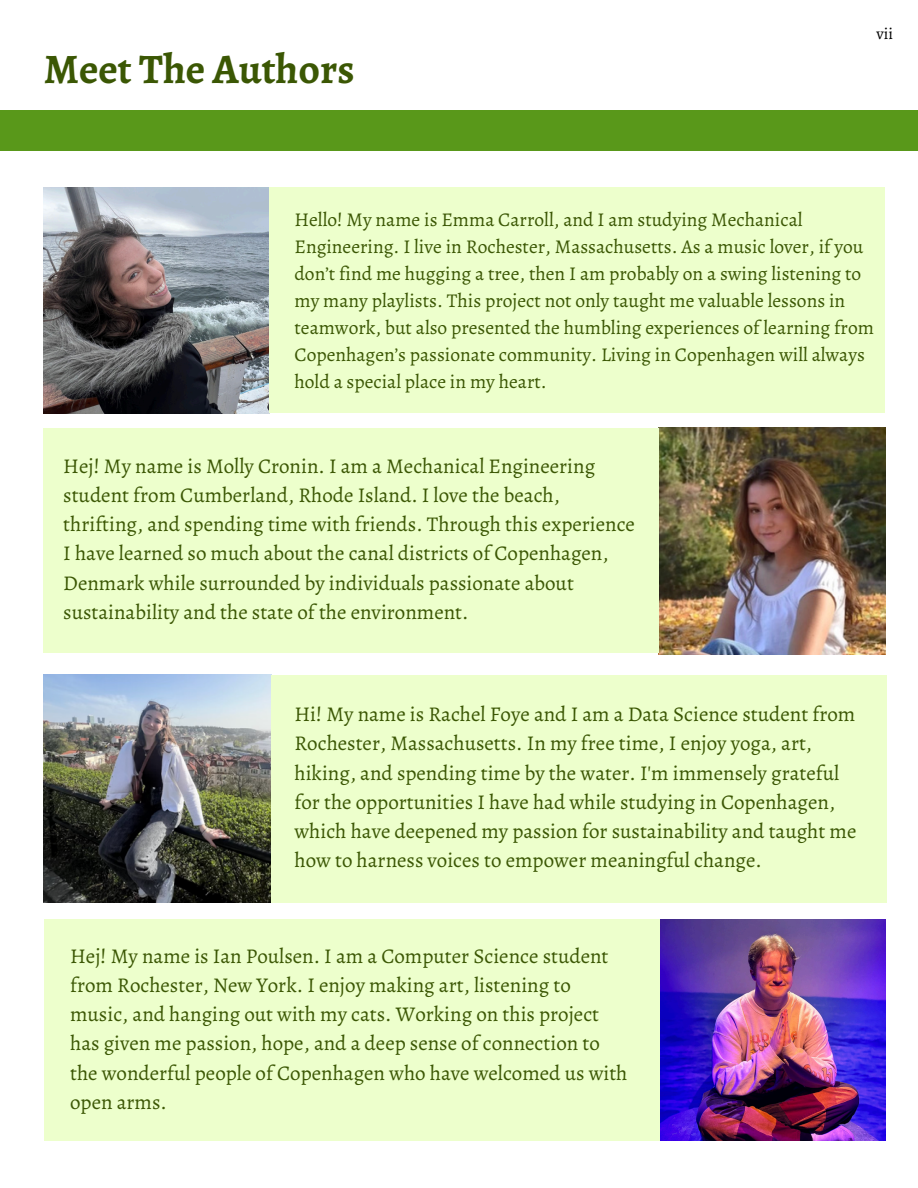
<style>
.page{position:relative;width:918px;height:1188px;background:#fff}
.page>*{position:absolute;margin:0;border:0;box-sizing:border-box;transform-origin:0 0}
.t1{font:700 42px "Alegreya";color:#3b5704}
.t2{font:21px/29.2px "Alegreya";color:#3b5704}
.t3{font:19.5px/27px "Alegreya";color:#3b5704}
.t4{font:16.5px "Alegreya";color:#000}
</style>
<div class="page">
<div style="left:0;top:111px;width:918px;height:40px;background:#59981a"></div>
<img style="left:659px;top:919px;width:227px;height:222px">
<img style="left:44px;top:675px;width:227px;height:228px">
<img style="left:658px;top:428px;width:228px;height:227px">
<img style="left:44px;top:188px;width:226px;height:226px">
<div style="left:269px;top:188px;width:616px;height:225px;background:#edffcc"></div>
<div style="left:43px;top:428px;width:615px;height:225px;background:#edffcc"></div>
<div style="left:271px;top:675px;width:615px;height:227px;background:#edffcc"></div>
<div style="left:44px;top:919px;width:615px;height:222px;background:#edffcc"></div>
<h2 class="t1" style="left:44px;top:40px;width:312px">Meet The Authors</h2>
<p class="t4" style="left:876px;top:22px;width:18px">vii</p>
<p class="t3" style="left:295px;top:206px;width:581px">Hello! My name is Emma Carroll, and I am studying Mechanical Engineering. I live in Rochester, Massachusetts. As a music lover, if you don’t find me hugging a tree, then I am probably on a swing listening to my many playlists. This project not only taught me valuable lessons in teamwork, but also presented the humbling experiences of learning from Copenhagen’s passionate community. Living in Copenhagen will always hold a special place in my heart.</p>
<h2 class="t2" style="left:63px;top:451px;width:573px">Hej! My name is Molly Cronin. I am a Mechanical Engineering student from Cumberland, Rhode Island. I love the beach, thrifting, and spending time with friends. Through this experience I have learned so much about the canal districts of Copenhagen, Denmark while surrounded by individuals passionate about sustainability and the state of the environment.</h2>
<p class="t2" style="left:295px;top:699px;width:563px">Hi! My name is Rachel Foye and I am a Data Science student from Rochester, Massachusetts. In my free time, I enjoy yoga, art, hiking, and spending time by the water. I'm immensely grateful for the opportunities I have had while studying in Copenhagen, which have deepened my passion for sustainability and taught me how to harness voices to empower meaningful change.</p>
<h2 class="t2" style="left:70px;top:941px;width:559px">Hej! My name is Ian Poulsen. I am a Computer Science student from Rochester, New York. I enjoy making art, listening to music, and hanging out with my cats. Working on this project has given me passion, hope, and a deep sense of connection to the wonderful people of Copenhagen who have welcomed us with open arms.</h2>
</div>
